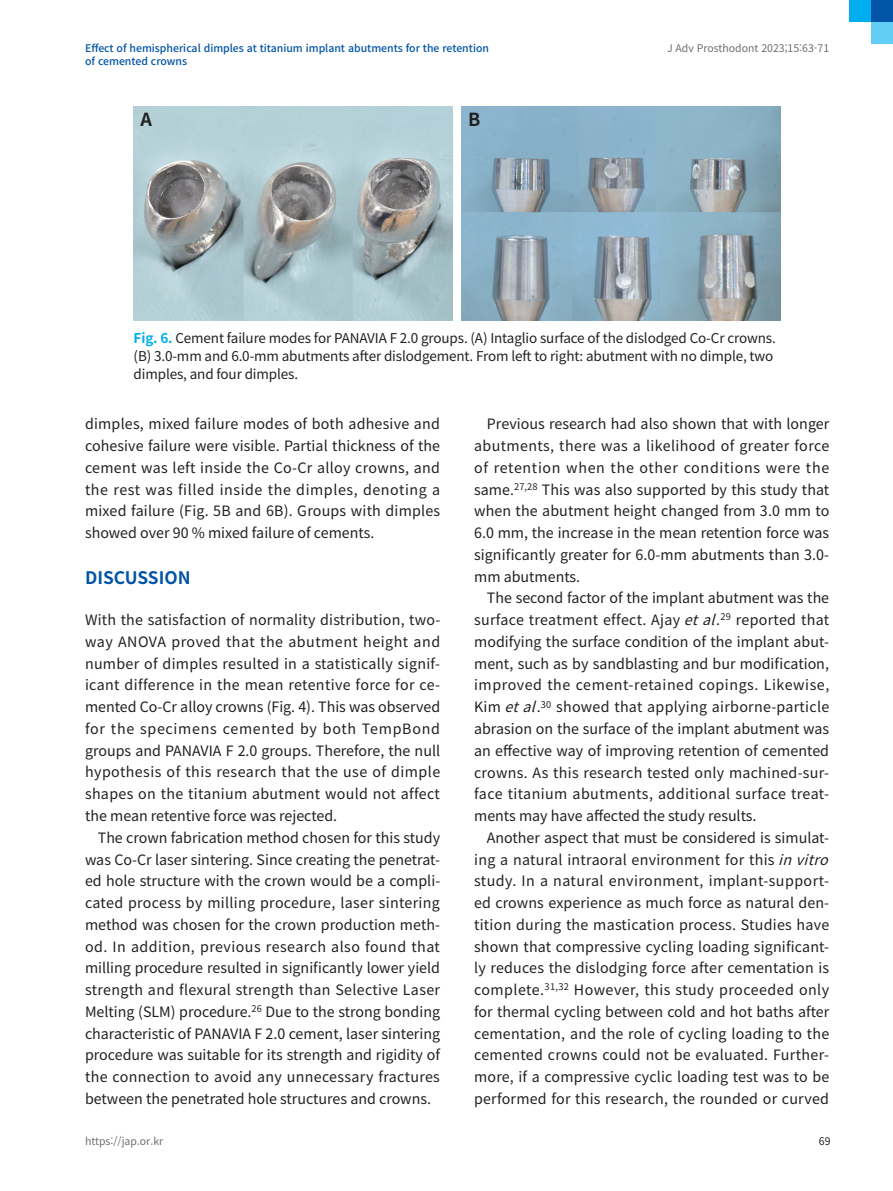
<style>
.page{position:relative;width:893px;height:1191px;background:#fff}
.page>*{position:absolute;margin:0;border:0;box-sizing:border-box;transform-origin:0 0}
.t1{font:700 18px "Noto Sans CJ Kkr";color:#231f20}
.t2{font:700 17.25px "Noto Sans CJ Kkr";color:#0154a6}
.t3{font:14.25px/21.8px "Noto Sans CJ Kkr";letter-spacing:.01em;color:#231f20;text-align:justify}
.t4{font:13.5px/18px "Noto Sans CJ Kkr";letter-spacing:-.01em;color:#231f20}
.t5{font:500 10.5px "Noto Sans CJ Kkr";color:#0154a6}
.t6{font:10.5px "Noto Sans CJ Kkr";color:#6c6d70}
.t7{font:10.5px "Noto Sans CJ Kkr";color:#231f20}
.s1{font-weight:700;color:#00aeef}
.s2{font-style:italic}
</style>
<div class="page">
<div style="left:871px;top:22px;width:22px;height:22px;background:#62cdf5"></div>
<div style="left:849px;top:0;width:22px;height:22px;background:#00aeef"></div>
<div style="left:871px;top:0;width:22px;height:22px;background:#0154a6"></div>
<img style="left:134px;top:106px;width:319px;height:214px">
<img style="left:462px;top:106px;width:319px;height:214px">
<p class="t5" style="left:85px;top:42px;width:405px">Effect of hemispherical dimples at titanium implant abutments for the retention</p>
<p class="t6" style="left:667px;top:42px;width:164px">J Adv Prosthodont 2023;15:63-71</p>
<p class="t5" style="left:85px;top:55px;width:104px">of cemented crowns</p>
<p class="t1" style="left:141px;top:109px;width:13px">A</p>
<p class="t1" style="left:468px;top:109px;width:14px">B</p>
<p class="t4" style="left:134px;top:329px;width:644px"><span class="s1">Fig. 6.</span> Cement failure modes for PANAVIA F 2.0 groups. (A) Intaglio surface of the dislodged Co-Cr crowns. (B) 3.0-mm and 6.0-mm abutments after dislodgement. From left to right: abutment with no dimple, two dimples, and four dimples.</p>
<p class="t3" style="left:85px;top:413px;width:357px">dimples, mixed failure modes of both adhesive and cohesive failure were visible. Partial thickness of the cement was left inside the Co-Cr alloy crowns, and the rest was filled inside the dimples, denoting a mixed failure (Fig. 5B and 6B). Groups with dimples showed over 90 % mixed failure of cements.</p>
<p class="t2" style="left:85px;top:568px;width:107px">DISCUSSION</p>
<p class="t3" style="left:85px;top:609px;width:357px">With the satisfaction of normality distribution, two&shy;way ANOVA proved that the abutment height and number of dimples resulted in a statistically signif&shy;icant difference in the mean retentive force for ce&shy;mented Co-Cr alloy crowns (Fig. 4). This was observed for the specimens cemented by both TempBond groups and PANAVIA F 2.0 groups. Therefore, the null hypothesis of this research that the use of dimple shapes on the titanium abutment would not affect the mean retentive force was rejected.</p>
<p class="t3" style="left:85px;top:827px;width:357px;text-indent:13px">The crown fabrication method chosen for this study was Co-Cr laser sintering. Since creating the penetrat&shy;ed hole structure with the crown would be a compli&shy;cated process by milling procedure, laser sintering method was chosen for the crown production meth&shy;od. In addition, previous research also found that milling procedure resulted in significantly lower yield strength and flexural strength than Selective Laser Melting (SLM) procedure.<sup>26</sup> Due to the strong bonding characteristic of PANAVIA F 2.0 cement, laser sintering procedure was suitable for its strength and rigidity of the connection to avoid any unnecessary fractures between the penetrated hole structures and crowns.</p>
<p class="t3" style="left:474px;top:413px;width:357px;text-indent:13px">Previous research had also shown that with longer abutments, there was a likelihood of greater force of retention when the other conditions were the same.<sup>27,28</sup> This was also supported by this study that when the abutment height changed from 3.0 mm to 6.0 mm, the increase in the mean retention force was significantly greater for 6.0-mm abutments than 3.0- mm abutments.</p>
<p class="t3" style="left:474px;top:587px;width:357px;text-indent:13px">The second factor of the implant abutment was the surface treatment effect. Ajay <span class="s2">etal</span>.<sup>29</sup> reported that modifying the surface condition of the implant abut&shy;ment, such as by sandblasting and bur modification, improved the cement-retained copings. Likewise, Kim <span class="s2">etal</span>.<sup>30</sup> showed that applying airborne-particle abrasion on the surface of the implant abutment was an effective way of improving retention of cemented crowns. As this research tested only machined-sur&shy;face titanium abutments, additional surface treat&shy;ments may have affected the study results.</p>
<p class="t3" style="left:474px;top:827px;width:366px;text-align:left;text-indent:13px">Another aspect that must be considered is simulat&shy;ing a natural intraoral environment for this <span class="s2">invitro </span>study. In a natural environment, implant-support&shy;ed crowns experience as much force as natural den&shy;tition during the mastication process. Studies have shown that compressive cycling loading significant&shy;ly reduces the dislodging force after cementation is complete.<sup>31,32</sup> However, this study proceeded only for thermal cycling between cold and hot baths after cementation, and the role of cycling loading to the cemented crowns could not be evaluated. Further&shy;more, if a compressive cyclic loading test was to be performed for this research, the rounded or curved</p>
<p class="t6" style="left:85px;top:1135px;width:80px">https://jap.or.kr</p>
<p class="t7" style="left:819px;top:1135px;width:13px">69</p>
</div>
